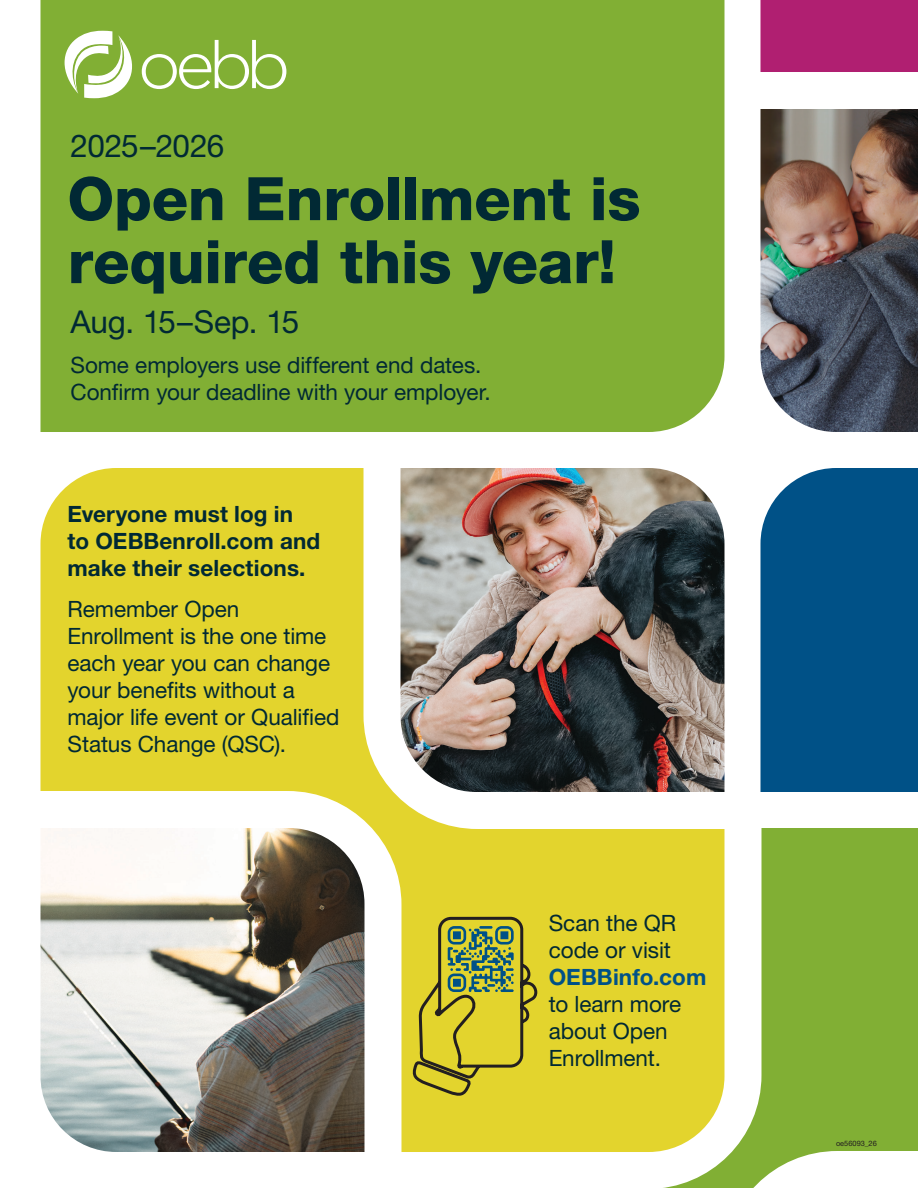
<style>
.page{position:relative;width:918px;height:1188px;background:#fff}
.page>*{position:absolute;margin:0;border:0;box-sizing:border-box;transform-origin:0 0}
.t1{font:800 60px/63px "Helvetica Neue LT Std";letter-spacing:-.005em;color:#012934}
.t2{font:31.5px "Helvetica Neue LT Std";letter-spacing:-.015em;color:#012934}
.t3{font:22.5px/27px "Helvetica Neue LT Std";letter-spacing:-.005em;color:#012934}
.t4{font:700 22.5px/27px "Helvetica Neue LT Std";letter-spacing:.005em;color:#012934}
.t5{font:700 22.5px "Helvetica Neue LT Std";letter-spacing:.005em;color:#005187}
.t6{font:7.35px "Helvetica Neue LT Std";color:#231f20}
</style>
<div class="page">
<div style="left:41px;top:0;width:684px;height:432px;background:#81af34"></div>
<div style="left:761px;top:468px;width:157px;height:324px;background:#005187"></div>
<svg style="left:663px;top:828px;width:255px;height:360px;fill:#81af34"></svg>
<img style="left:761px;top:109px;width:157px;height:323px">
<div style="left:761px;top:0;width:157px;height:72px;background:#b01f71"></div>
<img style="left:40px;top:468px;width:684px;height:684px">
<svg style="left:65px;top:31px;width:221px;height:67px"></svg>
<svg style="left:412px;top:915px;width:127px;height:183px;background:#b9b433"></svg>
<h2 class="t2" style="left:70px;top:127px;width:155px">2025–2026</h2>
<h1 class="t1" style="left:68px;top:167px;width:575px">Open Enrollment is required this year!</h1>
<h2 class="t2" style="left:70px;top:303px;width:230px">Aug. 15–Sep. 15</h2>
<p class="t3" style="left:70px;top:351px;width:422px">Some employers use different end dates.<br>Confirm your deadline with your employer.</p>
<p class="t4" style="left:68px;top:500px;width:254px">Everyone must log in to OEBBenroll.com and make their selections.</p>
<p class="t3" style="left:68px;top:595px;width:274px">Remember Open<br>Enrollment is the one time each year you can change your benefits without a major life event or Qualified<br>Status Change (QSC).</p>
<p class="t3" style="left:549px;top:909px;width:129px">Scan the QR code or visit</p>
<p class="t5" style="left:549px;top:963px;width:159px">OEBBinfo.com</p>
<p class="t3" style="left:549px;top:990px;width:134px">to learn more about Open<br>Enrollment.</p>
<p class="t6" style="left:836px;top:1139px;width:42px">oe56093_26</p>
</div>
